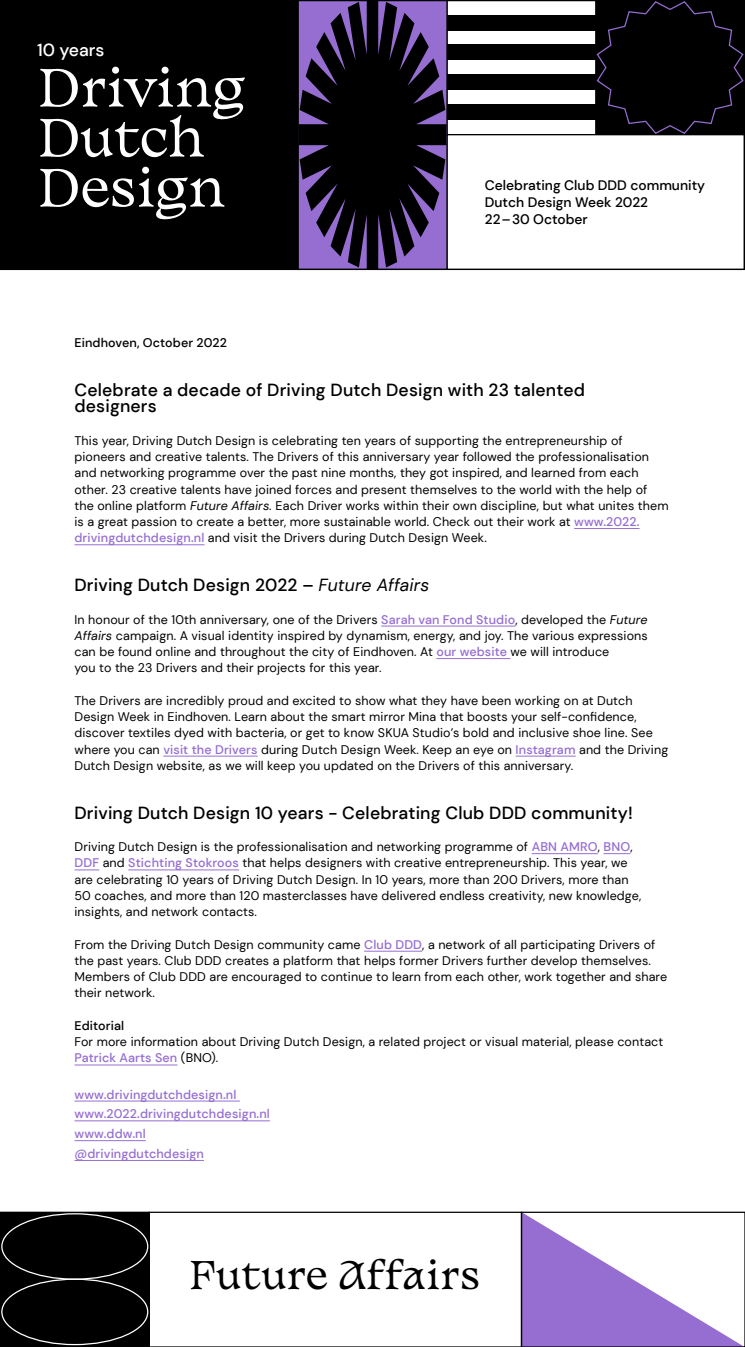
<style>
.page{position:relative;width:745px;height:1347px;background:#fff}
.page>*{position:absolute;margin:0;border:0;box-sizing:border-box;transform-origin:0 0}
.t1{font:50px/50px "Basteleur FS Moonlight";color:#fff}
.t2{font:37.5px "Basteleur FS Moonlight";color:#000}
.t3{font:500 17.5px/16.2px "DM Sans";letter-spacing:.01em;color:#000}
.t4{font:500 17.5px "DM Sans";color:#fff}
.t5{font:500 13.75px/17.2px "DM Sans";color:#000}
.t6{font:12.5px/16.2px "DM Sans";letter-spacing:.01em;color:#000}
.t7{font:500 12.5px/19.8px "DM Sans";letter-spacing:.01em;color:#966ed2}
.t8{font:500 12.5px "DM Sans";letter-spacing:.01em;color:#000}
.s1{font-style:italic}
.s2{font-weight:500;color:#966ed2}
.s3{font-weight:400;font-style:italic}
</style>
<div class="page">
<hr style="left:573px;top:528px;width:66px;height:1px;background:#966ed2">
<hr style="left:74px;top:544px;width:130px;height:1px;background:#966ed2">
<hr style="left:381px;top:626px;width:134px;height:1px;background:#966ed2">
<hr style="left:436px;top:658px;width:74px;height:1px;background:#966ed2">
<hr style="left:163px;top:756px;width:94px;height:1px;background:#966ed2">
<hr style="left:515px;top:756px;width:60px;height:1px;background:#966ed2">
<hr style="left:531px;top:853px;width:66px;height:1px;background:#966ed2">
<svg style="left:603px;top:853px;width:27px;height:1px"></svg>
<svg style="left:74px;top:869px;width:25px;height:1px"></svg>
<hr style="left:128px;top:869px;width:111px;height:1px;background:#966ed2">
<hr style="left:364px;top:951px;width:58px;height:1px;background:#966ed2">
<hr style="left:74px;top:1064px;width:103px;height:1px;background:#966ed2">
<hr style="left:74px;top:1100px;width:166px;height:1px;background:#966ed2">
<hr style="left:74px;top:1120px;width:196px;height:1px;background:#966ed2">
<hr style="left:74px;top:1140px;width:72px;height:1px;background:#966ed2">
<hr style="left:74px;top:1160px;width:130px;height:1px;background:#966ed2">
<svg style="left:522px;top:1213px;width:218px;height:131px"></svg>
<div style="left:148px;top:1211px;width:373px;height:135px;border:1px solid #000"></div>
<div style="left:447px;top:74px;width:149px;height:16px;background:#000"></div>
<div style="left:447px;top:15px;width:149px;height:15px;background:#000"></div>
<div style="left:447px;top:45px;width:149px;height:15px;background:#000"></div>
<div style="left:447px;top:104px;width:149px;height:15px;background:#000"></div>
<div style="left:446px;top:0;width:150px;height:135px;border:1px solid #000"></div>
<div style="left:0;top:0;width:298px;height:269px;background:#000"></div>
<svg style="left:299px;top:2px;width:146px;height:266px;background:#312445"></svg>
<div style="left:297px;top:0;width:150px;height:270px;border:1px solid #000"></div>
<div style="left:520px;top:1211px;width:224px;height:135px;border:1px solid #000"></div>
<div style="left:595px;top:0;width:149px;height:135px;background:#000"></div>
<div style="left:0;top:1212px;width:149px;height:134px;background:#000"></div>
<div style="left:0;top:1211px;width:149px;height:135px;border:1px solid #000"></div>
<h3 class="t4" style="left:37px;top:39px;width:69px">10 years</h3>
<h1 class="t1" style="left:37px;top:61px;width:209px">Driving<br>Dutch<br>Design</h1>
<p class="t5" style="left:484px;top:176px;width:222px">Celebrating Club DDD community<br>Dutch Design Week 2022<br>22 – 30 October</p>
<p class="t8" style="left:74px;top:335px;width:154px">Eindhoven, October 2022</p>
<h3 class="t3" style="left:74px;top:382px;width:512px">Celebrate a decade of Driving Dutch Design with 23 talented designers</h3>
<p class="t6" style="left:74px;top:432px;width:595px">This year, Driving Dutch Design is celebrating ten years of supporting the entrepreneurship of pioneers and creative talents. The Drivers of this anniversary year followed the professionalisation and networking programme over the past nine months, they got inspired, and learned from each other. 23 creative talents have joined forces and present themselves to the world with the help of the online platform <span class="s1">Future Affairs.</span> Each Driver works within their own discipline, but what unites them is a great passion to create a better, more sustainable world. Check out their work at <span class="s2">www.2022. drivingdutchdesign.nl</span> and visit the Drivers during Dutch Design Week.</p>
<h3 class="t3" style="left:74px;top:577px;width:356px">Driving Dutch Design 2022 – <span class="s3">Future Affairs</span></h3>
<p class="t6" style="left:74px;top:611px;width:574px">In honour of the 10th anniversary, one of the Drivers <span class="s2">Sarah van Fond Studio</span>, developed the <span class="s1">Future Affairs</span> campaign. A visual identity inspired by dynamism, energy, and joy. The various expressions can be found online and throughout the city of Eindhoven. At <span class="s2">our website</span> we will introduce<br>you to the 23 Drivers and their projects for this year.</p>
<p class="t6" style="left:74px;top:692px;width:595px">The Drivers are incredibly proud and excited to show what they have been working on at Dutch Design Week in Eindhoven. Learn about the smart mirror Mina that boosts your self-confidence, discover textiles dyed with bacteria, or get to know SKUA Studio’s bold and inclusive shoe line. See where you can <span class="s2">visit the Drivers</span> during Dutch Design Week. Keep an eye on <span class="s2">Instagram</span> and the Driving Dutch Design website, as we will keep you updated on the Drivers of this anniversary.</p>
<h3 class="t3" style="left:74px;top:804px;width:559px">Driving Dutch Design 10 years - Celebrating Club DDD community!</h3>
<p class="t6" style="left:74px;top:838px;width:568px">Driving Dutch Design is the professionalisation and networking programme of <span class="s2">ABN AMRO</span>, <span class="s2">BNO</span>, <span class="s2">DDF</span> and <span class="s2">Stichting Stokroos</span> that helps designers with creative entrepreneurship. This year, we are celebrating 10 years of Driving Dutch Design. In 10 years, more than 200 Drivers, more than 50 coaches, and more than 120 masterclasses have delivered endless creativity, new knowledge, insights, and network contacts.</p>
<p class="t6" style="left:74px;top:936px;width:593px">From the Driving Dutch Design community came <span class="s2">Club DDD</span>, a network of all participating Drivers of the past years. Club DDD creates a platform that helps former Drivers further develop themselves.<br>Members of Club DDD are encouraged to continue to learn from each other, work together and share their network.</p>
<p class="t8" style="left:74px;top:1017px;width:51px">Editorial</p>
<p class="t6" style="left:74px;top:1033px;width:590px">For more information about Driving Dutch Design, a related project or visual material, please contact<br><span class="s2">Patrick Aarts Sen</span> (BNO).</p>
<p class="t7" style="left:74px;top:1084px;width:197px">www.drivingdutchdesign.nl www.2022.drivingdutchdesign.nl www.ddw.nl @drivingdutchdesign</p>
<h2 class="t2" style="left:189px;top:1245px;width:292px">Future Affairs</h2>
</div>
